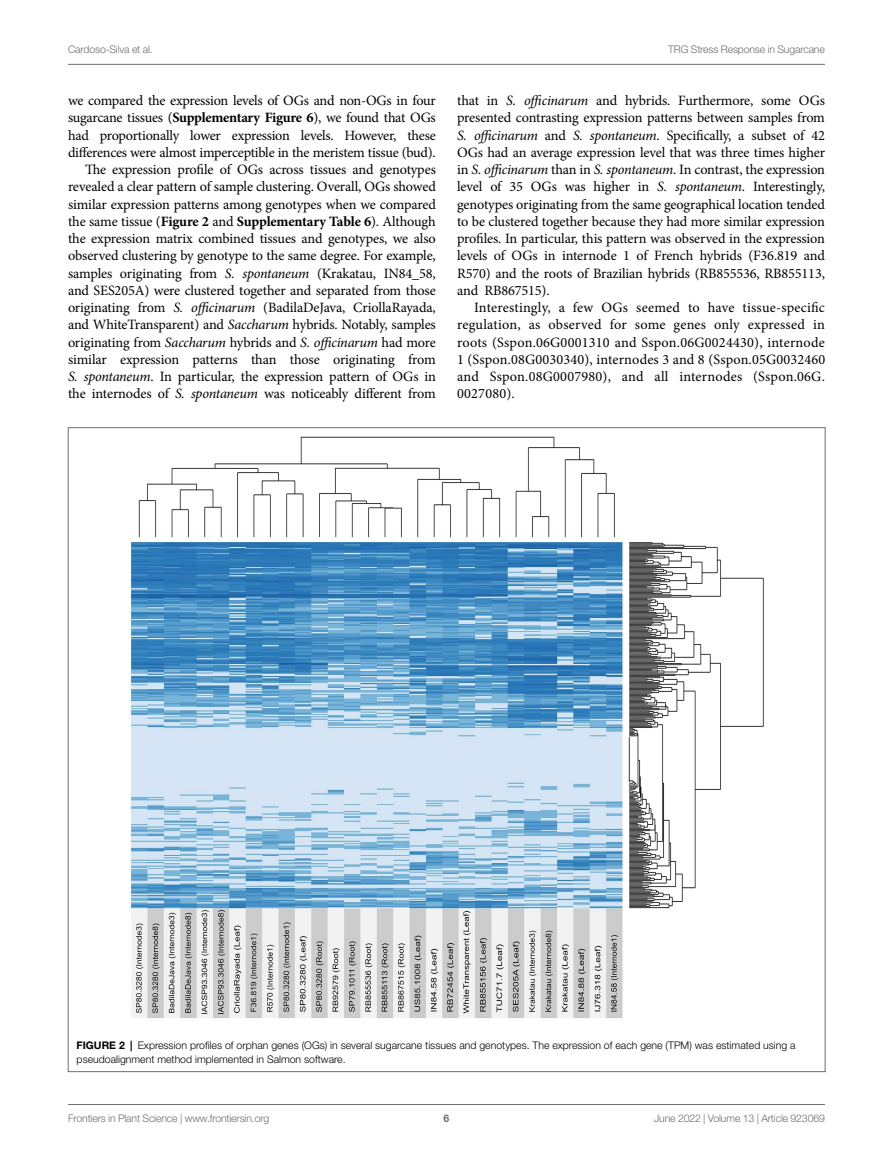
<style>
.page{position:relative;width:893px;height:1170px;background:#fff}
.page>*{position:absolute;margin:0;border:0;box-sizing:border-box;transform-origin:0 0}
.TEXT{font:14.25px/17.2px "Minion Pro";letter-spacing:-.01em;color:#000;text-align:justify}
.TEXT_FLUSH{font:14.25px/17.2px "Minion Pro";letter-spacing:-.02em;color:#000;text-align:justify}
.FIG_LEG{font:300 10.5px/14.2px "Helvetica Neue LT Std";color:#000}
.t1{font:300 10.5px "Helvetica Neue LT Std";letter-spacing:-.015em;color:#6d6e71}
.t2{font:700 10.5px "Helvetica Neue LT Std";color:#6d6e71}
.s1{font-weight:700}
.s2{font-style:italic}
</style>
<div class="page">
<hr style="left:68px;top:64px;width:757px;height:1px;background:#6d6e71">
<hr style="left:68px;top:1104px;width:757px;height:1px;background:#6d6e71">
<img style="left:130px;top:436px;width:634px;height:582px">
<p class="t1" style="left:68px;top:42px;width:86px">Cardoso-Silva et al.</p>
<p class="t1" style="left:668px;top:42px;width:158px">TRG Stress Response in Sugarcane</p>
<p class="TEXT_FLUSH" style="left:68px;top:92px;width:369px">we compared the expression levels of OGs and non-OGs in four sugarcane tissues (<span class="s1">Supplementary Figure 6</span>), we found that OGs had proportionally lower expression levels. However, these differences were almost imperceptible in the meristem tissue (bud).</p>
<p class="TEXT" style="left:68px;top:161px;width:369px;text-indent:17px">The expression profile of OGs across tissues and genotypes revealed a clear pattern of sample clustering. Overall, OGs showed similar expression patterns among genotypes when we compared the same tissue (<span class="s1">Figure 2</span> and <span class="s1">Supplementary Table 6</span>). Although the expression matrix combined tissues and genotypes, we also observed clustering by genotype to the same degree. For example, samples originating from <span class="s2">S. spontaneum</span> (Krakatau, IN84_58, and SES205A) were clustered together and separated from those originating from <span class="s2">S. officinarum</span> (BadilaDeJava, CriollaRayada, and WhiteTransparent) and <span class="s2">Saccharum</span> hybrids. Notably, samples originating from <span class="s2">Saccharum</span> hybrids and <span class="s2">S. officinarum</span> had more similar expression patterns than those originating from <span class="s2">S. spontaneum</span>. In particular, the expression pattern of OGs in the internodes of <span class="s2">S. spontaneum</span> was noticeably different from</p>
<p class="TEXT" style="left:457px;top:92px;width:369px">that in <span class="s2">S. officinarum</span> and hybrids. Furthermore, some OGs presented contrasting expression patterns between samples from <span class="s2">S. officinarum</span> and <span class="s2">S. spontaneum</span>. Specifically, a subset of 42<br>OGs had an average expression level that was three times higher in <span class="s2">S. officinarum</span> than in <span class="s2">S. spontaneum</span>. In contrast, the expression level of 35 OGs was higher in <span class="s2">S. spontaneum</span>. Interestingly, genotypes originating from the same geographical location tended to be clustered together because they had more similar expression profiles. In particular, this pattern was observed in the expression levels of OGs in internode 1 of French hybrids (F36.819 and R570) and the roots of Brazilian hybrids (RB855536, RB855113, and RB867515).</p>
<p class="TEXT" style="left:457px;top:299px;width:370px;text-indent:17px">Interestingly, a few OGs seemed to have tissue-specific regulation, as observed for some genes only expressed in roots (Sspon.06G0001310 and Sspon.06G0024430), internode 1 (Sspon.08G0030340), internodes 3 and 8 (Sspon.05G0032460 and Sspon.08G0007980), and all internodes (Sspon.06G.<br>0027080).</p>
<p class="FIG_LEG" style="left:77px;top:1037px;width:721px"><span class="s1">FIGURE 2 |</span> Expression profiles of orphan genes (OGs) in several sugarcane tissues and genotypes. The expression of each gene (TPM) was estimated using a pseudoalignment method implemented in Salmon software.</p>
<p class="t1" style="left:68px;top:1111px;width:203px">Frontiers in Plant Science | www.frontiersin.org</p>
<p class="t2" style="left:444px;top:1111px;width:7px">6</p>
<p class="t1" style="left:654px;top:1111px;width:172px">June 2022 | Volume 13 | Article 923069</p>
</div>
